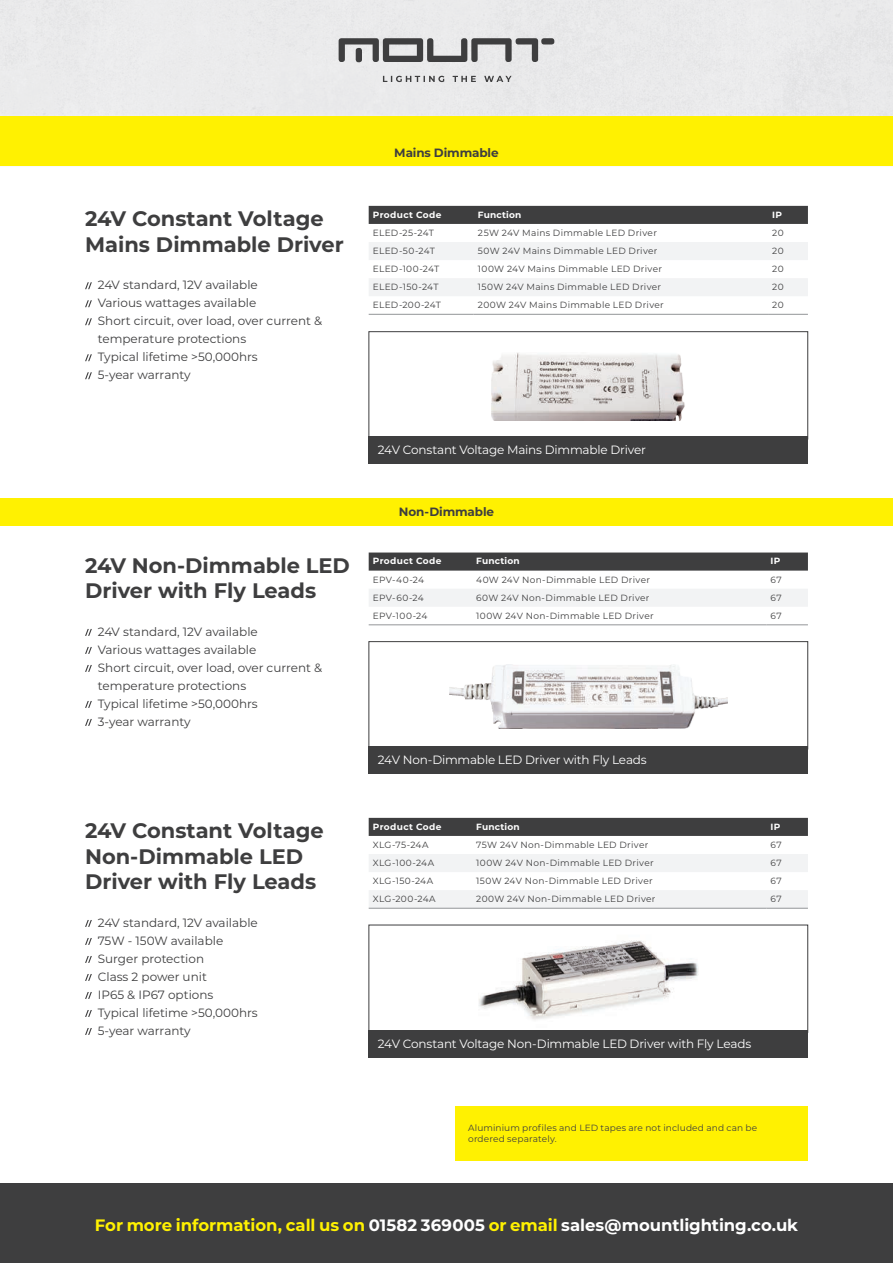
<style>
.page{position:relative;width:893px;height:1263px;background:#fff}
.page>*{position:absolute;margin:0;border:0;box-sizing:border-box;transform-origin:0 0}
.t1{font:700 21px/25.5px "Montserrat";color:#3e3e3f}
.t2{font:700 16.5px "Montserrat";letter-spacing:-.005em;color:#fff}
.t3{font:12px/18px "Montserrat";color:#3e3e3f}
.t4{font:12px "Montserrat";letter-spacing:-.015em;color:#fff}
.t5{font:700 12px "Montserrat";letter-spacing:-.01em;color:#3e3e3f}
.t6{font:9px/10.5px "Montserrat";letter-spacing:.03em;color:#3e3e3f}
.t7{font:700 9px "Montserrat";letter-spacing:.03em;color:#fff}
.s1{color:#fff101}
</style>
<div class="page">
<div style="left:0;top:116px;width:893px;height:50px;background:#fff101"></div>
<img style="left:492px;top:352px;width:193px;height:68px">
<div style="left:369px;top:331px;width:439px;height:108px;border:1px solid #3e3e3f"></div>
<div style="left:369px;top:437px;width:439px;height:27px;background:#3e3e3f"></div>
<img style="left:449px;top:664px;width:278px;height:64px">
<div style="left:369px;top:641px;width:439px;height:108px;border:1px solid #3e3e3f"></div>
<div style="left:369px;top:747px;width:439px;height:27px;background:#3e3e3f"></div>
<img style="left:479px;top:940px;width:219px;height:80px">
<div style="left:369px;top:1030px;width:439px;height:27px;background:#3e3e3f"></div>
<div style="left:369px;top:206px;width:439px;height:18px;background:#3e3e3f"></div>
<svg style="left:369px;top:242px;width:439px;height:54px"></svg>
<hr style="left:369px;top:314px;width:105px;height:1px;background:#939598">
<hr style="left:474px;top:314px;width:294px;height:1px;background:#939598">
<hr style="left:768px;top:314px;width:40px;height:1px;background:#939598">
<svg style="left:369px;top:552px;width:439px;height:19px;background:#474748"></svg>
<div style="left:369px;top:589px;width:439px;height:17px;background:#f2f3f4"></div>
<hr style="left:369px;top:625px;width:103px;height:1px;background:#939598">
<hr style="left:472px;top:625px;width:294px;height:1px;background:#939598">
<hr style="left:766px;top:625px;width:42px;height:1px;background:#939598">
<div style="left:369px;top:818px;width:439px;height:18px;background:#3e3e3f"></div>
<svg style="left:369px;top:854px;width:439px;height:54px"></svg>
<hr style="left:369px;top:908px;width:103px;height:1px;background:#939598">
<hr style="left:472px;top:908px;width:294px;height:1px;background:#939598">
<hr style="left:766px;top:908px;width:42px;height:1px;background:#939598">
<div style="left:0;top:499px;width:893px;height:27px;background:#fff101"></div>
<svg style="left:85px;top:282px;width:7px;height:7px"></svg>
<svg style="left:85px;top:300px;width:7px;height:7px"></svg>
<svg style="left:85px;top:318px;width:7px;height:7px"></svg>
<svg style="left:85px;top:354px;width:7px;height:7px"></svg>
<svg style="left:85px;top:372px;width:7px;height:7px"></svg>
<svg style="left:85px;top:629px;width:7px;height:7px"></svg>
<svg style="left:85px;top:647px;width:7px;height:7px"></svg>
<svg style="left:85px;top:665px;width:7px;height:7px"></svg>
<svg style="left:85px;top:701px;width:7px;height:7px"></svg>
<svg style="left:85px;top:719px;width:7px;height:7px"></svg>
<svg style="left:85px;top:920px;width:7px;height:7px"></svg>
<svg style="left:85px;top:938px;width:7px;height:7px"></svg>
<svg style="left:85px;top:956px;width:7px;height:7px"></svg>
<svg style="left:85px;top:974px;width:7px;height:7px"></svg>
<svg style="left:85px;top:992px;width:7px;height:7px"></svg>
<svg style="left:85px;top:1010px;width:7px;height:7px"></svg>
<svg style="left:85px;top:1028px;width:7px;height:7px"></svg>
<div style="left:455px;top:1106px;width:353px;height:55px;background:#fff101"></div>
<svg style="left:383px;top:76px;width:129px;height:6px"></svg>
<svg style="left:339px;top:38px;width:215px;height:24px;background:#989899"></svg>
<div style="left:0;top:1183px;width:893px;height:80px;background:#3e3e3f"></div>
<h1 class="t1" style="left:85px;top:207px;width:260px">24V Constant Voltage<br>Mains Dimmable Driver</h1>
<h3 class="t3" style="left:98px;top:277px;width:226px">24V standard, 12V available<br>Various wattages available<br>Short circuit, over load, over current &amp; temperature protections<br>Typical lifetime &gt;50,000hrs<br>5-year warranty</h3>
<h3 class="t5" style="left:394px;top:148px;width:106px">Mains Dimmable</h3>
<p class="t7" style="left:373px;top:211px;width:70px">Product Code</p>
<p class="t7" style="left:478px;top:211px;width:45px">Function</p>
<p class="t7" style="left:772px;top:211px;width:11px">IP</p>
<p class="t6" style="left:373px;top:228px;width:63px">ELED-25-24T</p>
<p class="t6" style="left:478px;top:228px;width:180px">25W 24V Mains Dimmable LED Driver</p>
<p class="t6" style="left:772px;top:228px;width:13px">20</p>
<p class="t6" style="left:373px;top:246px;width:64px">ELED-50-24T</p>
<p class="t6" style="left:478px;top:246px;width:181px">50W 24V Mains Dimmable LED Driver</p>
<p class="t6" style="left:772px;top:246px;width:13px">20</p>
<p class="t6" style="left:373px;top:264px;width:68px">ELED-100-24T</p>
<p class="t6" style="left:478px;top:264px;width:186px">100W 24V Mains Dimmable LED Driver</p>
<p class="t6" style="left:772px;top:264px;width:13px">20</p>
<p class="t6" style="left:373px;top:282px;width:67px">ELED-150-24T</p>
<p class="t6" style="left:478px;top:282px;width:185px">150W 24V Mains Dimmable LED Driver</p>
<p class="t6" style="left:772px;top:282px;width:13px">20</p>
<p class="t6" style="left:373px;top:300px;width:70px">ELED-200-24T</p>
<p class="t6" style="left:478px;top:300px;width:187px">200W 24V Mains Dimmable LED Driver</p>
<p class="t6" style="left:772px;top:300px;width:13px">20</p>
<h1 class="t1" style="left:85px;top:554px;width:266px">24V Non-Dimmable LED<br>Driver with Fly Leads</h1>
<h3 class="t3" style="left:98px;top:624px;width:226px">24V standard, 12V available<br>Various wattages available<br>Short circuit, over load, over current &amp; temperature protections<br>Typical lifetime &gt;50,000hrs<br>3-year warranty</h3>
<h1 class="t1" style="left:85px;top:819px;width:240px">24V Constant Voltage<br>Non-Dimmable LED<br>Driver with Fly Leads</h1>
<h3 class="t3" style="left:98px;top:914px;width:162px">24V standard, 12V available<br>75W - 150W available<br>Surger protection<br>Class 2 power unit<br>IP65 &amp; IP67 options<br>Typical lifetime &gt;50,000hrs<br>5-year warranty</h3>
<h3 class="t4" style="left:378px;top:445px;width:270px">24V Constant Voltage Mains Dimmable Driver</h3>
<h3 class="t5" style="left:399px;top:507px;width:97px">Non-Dimmable</h3>
<p class="t7" style="left:373px;top:557px;width:70px">Product Code</p>
<p class="t7" style="left:476px;top:557px;width:45px">Function</p>
<p class="t7" style="left:771px;top:557px;width:11px">IP</p>
<p class="t6" style="left:373px;top:575px;width:53px">EPV-40-24</p>
<p class="t6" style="left:476px;top:575px;width:175px">40W 24V Non-Dimmable LED Driver</p>
<p class="t6" style="left:771px;top:575px;width:13px">67</p>
<p class="t6" style="left:373px;top:593px;width:52px">EPV-60-24</p>
<p class="t6" style="left:476px;top:593px;width:175px">60W 24V Non-Dimmable LED Driver</p>
<p class="t6" style="left:771px;top:593px;width:13px">67</p>
<p class="t6" style="left:373px;top:611px;width:56px">EPV-100-24</p>
<p class="t6" style="left:476px;top:611px;width:179px">100W 24V Non-Dimmable LED Driver</p>
<p class="t6" style="left:771px;top:611px;width:13px">67</p>
<h3 class="t4" style="left:378px;top:755px;width:271px">24V Non-Dimmable LED Driver with Fly Leads</h3>
<p class="t7" style="left:373px;top:823px;width:70px">Product Code</p>
<p class="t7" style="left:476px;top:823px;width:45px">Function</p>
<p class="t7" style="left:771px;top:823px;width:11px">IP</p>
<p class="t6" style="left:373px;top:840px;width:57px">XLG-75-24A</p>
<p class="t6" style="left:476px;top:840px;width:174px">75W 24V Non-Dimmable LED Driver</p>
<p class="t6" style="left:771px;top:840px;width:13px">67</p>
<p class="t6" style="left:373px;top:858px;width:63px">XLG-100-24A</p>
<p class="t6" style="left:476px;top:858px;width:179px">100W 24V Non-Dimmable LED Driver</p>
<p class="t6" style="left:771px;top:858px;width:13px">67</p>
<p class="t6" style="left:373px;top:876px;width:62px">XLG-150-24A</p>
<p class="t6" style="left:476px;top:876px;width:178px">150W 24V Non-Dimmable LED Driver</p>
<p class="t6" style="left:771px;top:876px;width:13px">67</p>
<p class="t6" style="left:373px;top:894px;width:64px">XLG-200-24A</p>
<p class="t6" style="left:476px;top:894px;width:181px">200W 24V Non-Dimmable LED Driver</p>
<p class="t6" style="left:771px;top:894px;width:13px">67</p>
<h3 class="t4" style="left:378px;top:1038px;width:375px">24V Constant Voltage Non-Dimmable LED Driver with Fly Leads</h3>
<p class="t6" style="left:468px;top:1123px;width:291px">Aluminium profiles and LED tapes are not included and can be ordered separately.</p>
<h2 class="t2" style="left:95px;top:1218px;width:705px"><span class="s1">For more information, call us on</span> 01582 369005 <span class="s1">or email</span> sales@mountlighting.co.uk</h2>
</div>
